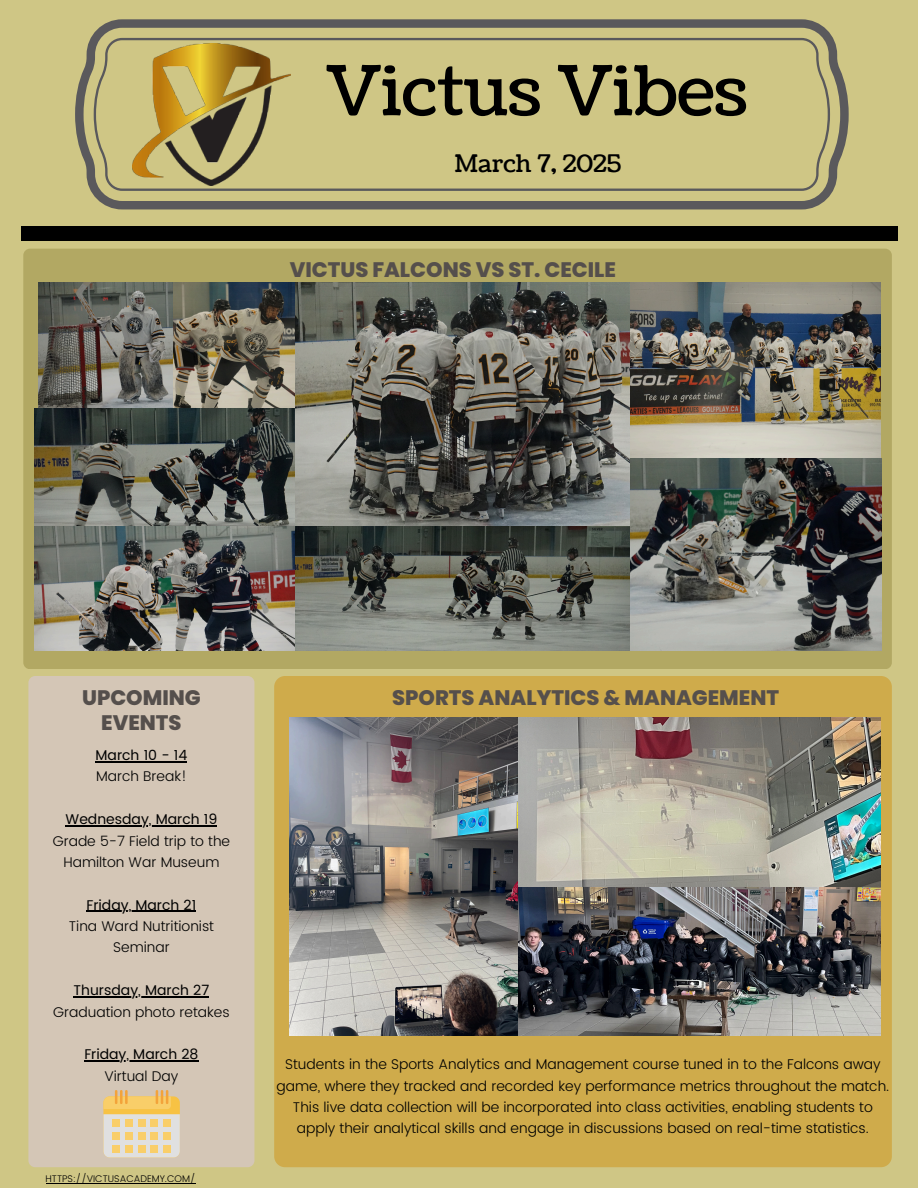
<style>
.page{position:relative;width:918px;height:1188px;background:#cfc685}
.page>*{position:absolute;margin:0;border:0;box-sizing:border-box;transform-origin:0 0}
.t1{font:68.55px "Coustard";color:#000}
.t2{font:24.15px "Coustard";color:#000}
.t3{font:800 21px "Poppins";color:#554f4c}
.t4{font:300 14.1px/21.3px "Poppins";color:#000;text-align:center}
.t5{font:14.1px/21.3px "Poppins";color:#000;text-align:center}
.t6{font:300 9.6px "Poppins";color:#000}
.s1{font-weight:400}
.s2{font-weight:300}
</style>
<div class="page">
<div style="left:21px;top:227px;width:876px;height:14px;background:#000"></div>
<svg style="left:75px;top:19px;width:774px;height:190px"></svg>
<svg style="left:93px;top:37px;width:738px;height:155px"></svg>
<img style="left:133px;top:44px;width:157px;height:142px">
<div style="left:28px;top:676px;width:226px;height:491px;background:#d4c6b6;border-radius:7px"></div>
<div style="left:23px;top:249px;width:869px;height:420px;background:#b2a863;border-radius:7px"></div>
<div style="left:274px;top:676px;width:618px;height:491px;background:#cfab4b;border-radius:11px"></div>
<svg style="left:103px;top:1090px;width:77px;height:68px;background:#ead29e"></svg>
<img style="left:38px;top:282px;width:258px;height:126px">
<img style="left:35px;top:408px;width:261px;height:118px">
<img style="left:630px;top:282px;width:251px;height:368px">
<img style="left:296px;top:282px;width:334px;height:244px">
<img style="left:35px;top:526px;width:264px;height:125px">
<img style="left:296px;top:526px;width:334px;height:124px">
<img style="left:290px;top:717px;width:228px;height:319px">
<img style="left:518px;top:717px;width:363px;height:170px">
<img style="left:518px;top:887px;width:363px;height:149px">
<hr style="left:96px;top:761px;width:91px;height:1px;background:#000">
<hr style="left:66px;top:825px;width:151px;height:1px;background:#000">
<hr style="left:87px;top:911px;width:109px;height:1px;background:#000">
<hr style="left:74px;top:996px;width:135px;height:1px;background:#000">
<hr style="left:84px;top:1060px;width:115px;height:2px;background:#000">
<hr style="left:46px;top:1183px;width:150px;height:1px;background:#000">
<p class="t1" style="left:326px;top:45px;width:422px">Victus Vibes</p>
<p class="t2" style="left:455px;top:147px;width:168px">March 7, 2025</p>
<h3 class="t3" style="left:290px;top:255px;width:328px">VICTUS FALCONS VS ST. CECILE</h3>
<p class="t3" style="left:82px;top:683px;width:120px">UPCOMING</p>
<p class="t3" style="left:392px;top:683px;width:389px">SPORTS ANALYTICS &amp; MANAGEMENT</p>
<p class="t3" style="left:101px;top:708px;width:82px">EVENTS</p>
<p class="t4" style="left:96px;top:744px;width:93px;text-align:left"><span class="s1">March 10 - 14<br></span>March Break!</p>
<p class="t4" style="left:53px;top:809px;width:179px"><span class="s1">Wednesday, March 19<br></span>Grade 5-7 Field trip to the<br>Hamilton War Museum</p>
<h1 class="t4" style="left:69px;top:894px;width:147px"><span class="s1">Friday, March 21<br></span>Tina Ward Nutritionist<br>Seminar</h1>
<h2 class="t4" style="left:53px;top:980px;width:178px"><span class="s1">Thursday, March 27<br></span>Graduation photo retakes</h2>
<p class="t5" style="left:84px;top:1044px;width:116px">Friday, March 28<br><span class="s2">Virtual Day</span></p>
<p class="t6" style="left:46px;top:1174px;width:151px">HTTPS://VICTUSACADEMY.COM/</p>
<p class="t4" style="left:277px;top:1054px;width:614px">Students in the Sports Analytics and Management course tuned in to the Falcons away game, where they tracked and recorded key performance metrics throughout the match.<br>This live data collection will be incorporated into class activities, enabling students to apply their analytical skills and engage in discussions based on real-time statistics.</p>
</div>
